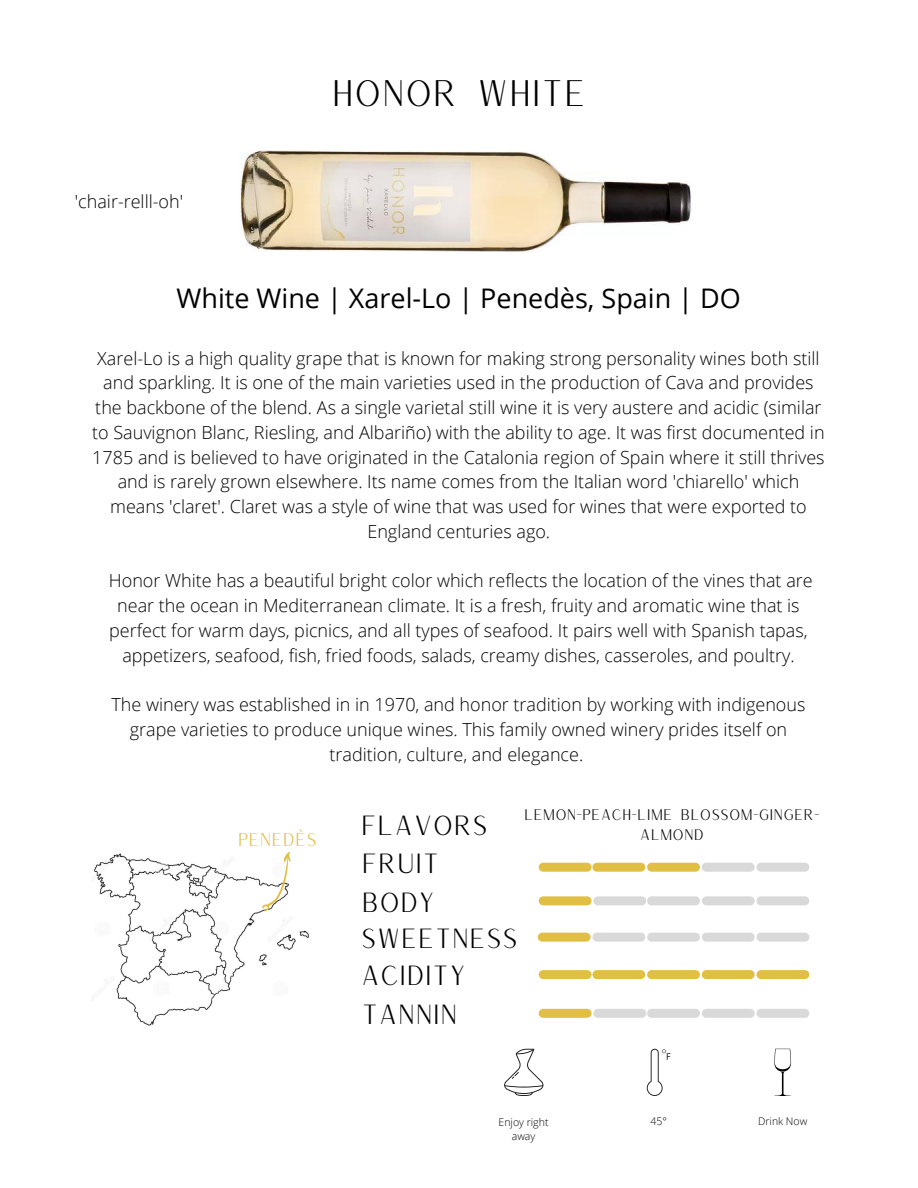
<style>
.page{position:relative;width:918px;height:1188px;background:#fff}
.page>*{position:absolute;margin:0;border:0;box-sizing:border-box;transform-origin:0 0}
.t1{font:36px "Versailles";color:#000}
.t2{font:27px "Versailles";color:#000}
.t3{font:27px "Open Sans";color:#000}
.t4{font:300 18px/24.8px "Open Sans";color:#000;text-align:center}
.t5{font:18px "Versailles";color:#e1bf45}
.t6{font:15px/20.2px "Versailles";color:#000;text-align:center}
.t7{font:300 10.5px "Open Sans";color:#000}
</style>
<div class="page">
<img style="left:94px;top:853px;width:215px;height:173px">
<svg style="left:245px;top:852px;width:64px;height:60px"></svg>
<svg style="left:539px;top:863px;width:270px;height:9px;background:#e0ce8b"></svg>
<svg style="left:538px;top:933px;width:271px;height:9px;background:#ded7c1"></svg>
<svg style="left:539px;top:896px;width:270px;height:9px;background:#ddd7c1"></svg>
<svg style="left:539px;top:1009px;width:270px;height:9px;background:#ddd6c0"></svg>
<svg style="left:539px;top:970px;width:270px;height:9px;background:#e2c351"></svg>
<svg style="left:504px;top:1049px;width:39px;height:47px"></svg>
<svg style="left:647px;top:1049px;width:23px;height:47px"></svg>
<svg style="left:774px;top:1049px;width:17px;height:47px"></svg>
<img style="left:240px;top:150px;width:451px;height:102px">
<p class="t4" style="left:75px;top:189px;width:110px">'chair-relll-oh'</p>
<p class="t1" style="left:331px;top:70px;width:257px">HONOR WHITE</p>
<p class="t3" style="left:177px;top:279px;width:566px">White Wine | Xarel-Lo | Penedès, Spain | DO</p>
<p class="t4" style="left:92px;top:345px;width:734px">Xarel-Lo is a high quality grape that is known for making strong personality wines both still and sparkling. It is one of the main varieties used in the production of Cava and provides the backbone of the blend. As a single varietal still wine it is very austere and acidic (similar to Sauvignon Blanc, Riesling, and Albariño) with the ability to age. It was first documented in 1785 and is believed to have originated in the Catalonia region of Spain where it still thrives and is rarely grown elsewhere. Its name comes from the Italian word 'chiarello' which means 'claret'. Claret was a style of wine that was used for wines that were exported to England centuries ago.</p>
<p class="t4" style="left:109px;top:568px;width:705px">Honor White has a beautiful bright color which reflects the location of the vines that are near the ocean in Mediterranean climate. It is a fresh, fruity and aromatic wine that is perfect for warm days, picnics, and all types of seafood. It pairs well with Spanish tapas, appetizers, seafood, fish, fried foods, salads, creamy dishes, casseroles, and poultry.</p>
<p class="t4" style="left:112px;top:692px;width:695px">The winery was established in in 1970, and honor tradition by working with indigenous grape varieties to produce unique wines. This family owned winery prides itself on tradition, culture, and elegance.</p>
<p class="t5" style="left:238px;top:828px;width:81px">PENEDÈS</p>
<p class="t2" style="left:361px;top:808px;width:129px">FLAVORS</p>
<p class="t2" style="left:362px;top:846px;width:79px">FRUIT</p>
<p class="t2" style="left:362px;top:885px;width:75px">BODY</p>
<p class="t2" style="left:361px;top:921px;width:159px">SWEETNESS</p>
<p class="t2" style="left:361px;top:958px;width:107px">ACIDITY</p>
<p class="t2" style="left:362px;top:997px;width:98px">TANNIN</p>
<p class="t6" style="left:524px;top:804px;width:297px">LEMON-PEACH-LIME BLOSSOM-GINGER-<br>ALMOND</p>
<p class="t7" style="left:499px;top:1115px;width:51px">Enjoy right</p>
<p class="t7" style="left:512px;top:1129px;width:25px">away</p>
<p class="t7" style="left:650px;top:1114px;width:18px">45°</p>
<p class="t7" style="left:758px;top:1114px;width:51px">Drink Now</p>
</div>
